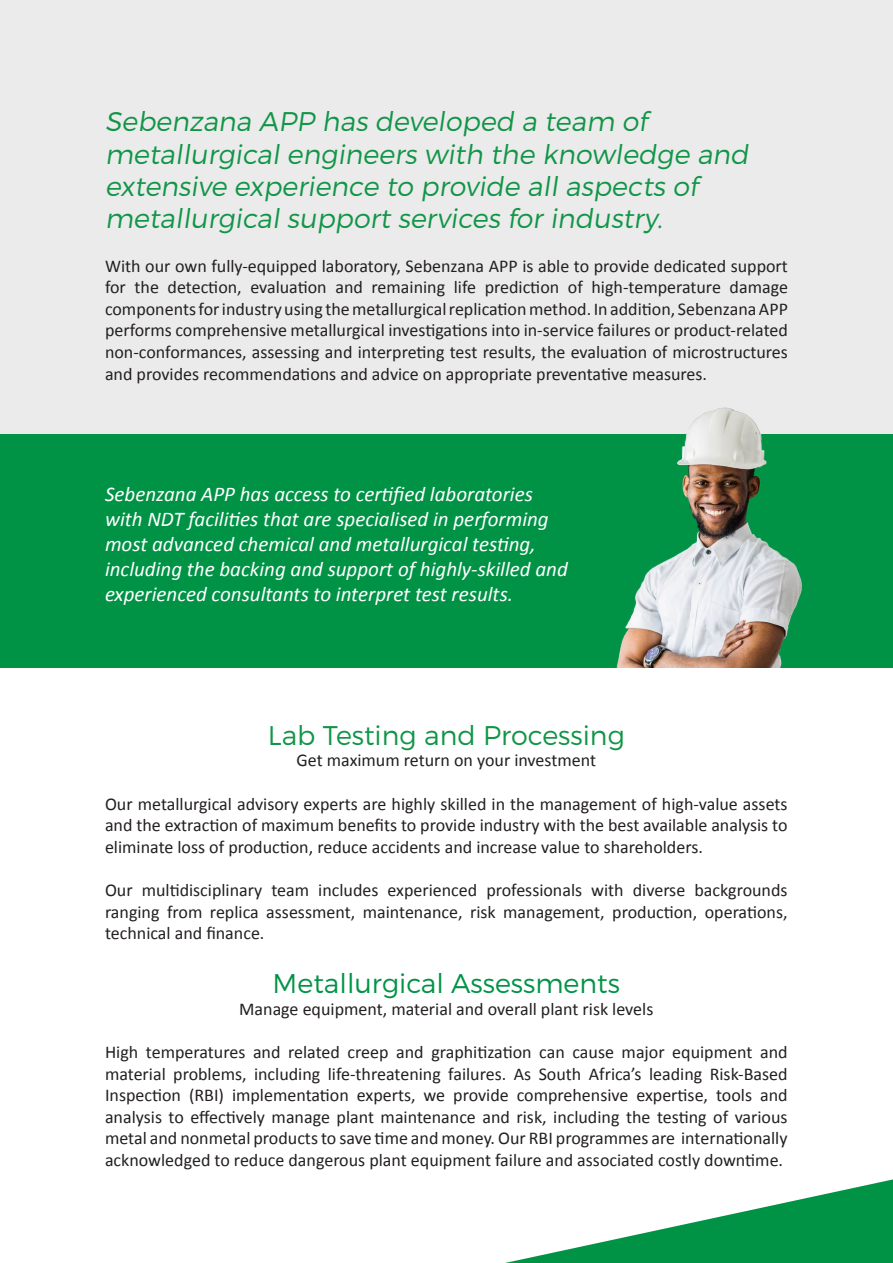
<style>
.page{position:relative;width:893px;height:1263px;background:#fff}
.page>*{position:absolute;margin:0;border:0;box-sizing:border-box;transform-origin:0 0}
.t1{font:27px/32.4px "Trueno Lt It";color:#119547}
.t2{font:27px "Trueno Lt";color:#009346}
.t3{font:27px "Trueno Lt";color:#119547}
.t4{font:italic 21px/25.2px "Calibri";color:#fff}
.t5{font:18px/21.6px "Calibri";color:#231f20;text-align:justify}
</style>
<div class="page">
<div style="left:0;top:434px;width:893px;height:233px;background:#009346"></div>
<div style="left:0;top:0;width:893px;height:434px;background:#ebebeb"></div>
<img style="left:616px;top:407px;width:186px;height:260px">
<svg style="left:505px;top:1179px;width:388px;height:84px"></svg>
<h1 class="t1" style="left:105px;top:105px;width:645px">Sebenzana APP has developed a team of metallurgical engineers with the knowledge and extensive experience to provide all aspects of metallurgical support services for industry.</h1>
<p class="t5" style="left:105px;top:254px;width:684px">With our own fully-equipped laboratory, Sebenzana APP is able to provide dedicated support for the detection, evaluation and remaining life prediction of high-temperature damage components for industry using the metallurgical replication method. In addition, Sebenzana APP performs comprehensive metallurgical investigations into in-service failures or product-related non-conformances, assessing and interpreting test results, the evaluation of microstructures and provides recommendations and advice on appropriate preventative measures.</p>
<p class="t4" style="left:105px;top:480px;width:464px">Sebenzana APP has access to certified laboratories with NDT facilities that are specialised in performing most advanced chemical and metallurgical testing, including the backing and support of highly-skilled and experienced consultants to interpret test results.</p>
<h1 class="t3" style="left:268px;top:719px;width:359px">Lab Testing and Processing</h1>
<p class="t5" style="left:297px;top:749px;width:301px">Get maximum return on your investment</p>
<p class="t5" style="left:105px;top:792px;width:684px">Our metallurgical advisory experts are highly skilled in the management of high-value assets and the extraction of maximum benefits to provide industry with the best available analysis to eliminate loss of production, reduce accidents and increase value to shareholders.</p>
<p class="t5" style="left:105px;top:878px;width:684px">Our multidisciplinary team includes experienced professionals with diverse backgrounds ranging from replica assessment, maintenance, risk management, production, operations, technical and finance.</p>
<h1 class="t2" style="left:273px;top:967px;width:349px">Metallurgical Assessments</h1>
<p class="t5" style="left:239px;top:997px;width:416px">Manage equipment, material and overall plant risk levels</p>
<p class="t5" style="left:105px;top:1040px;width:684px">High temperatures and related creep and graphitization can cause major equipment and material problems, including life-threatening failures. As South Africa’s leading Risk-Based Inspection (RBI) implementation experts, we provide comprehensive expertise, tools and analysis to effectively manage plant maintenance and risk, including the testing of various metal and nonmetal products to save time and money. Our RBI programmes are internationally acknowledged to reduce dangerous plant equipment failure and associated costly downtime.</p>
</div>
